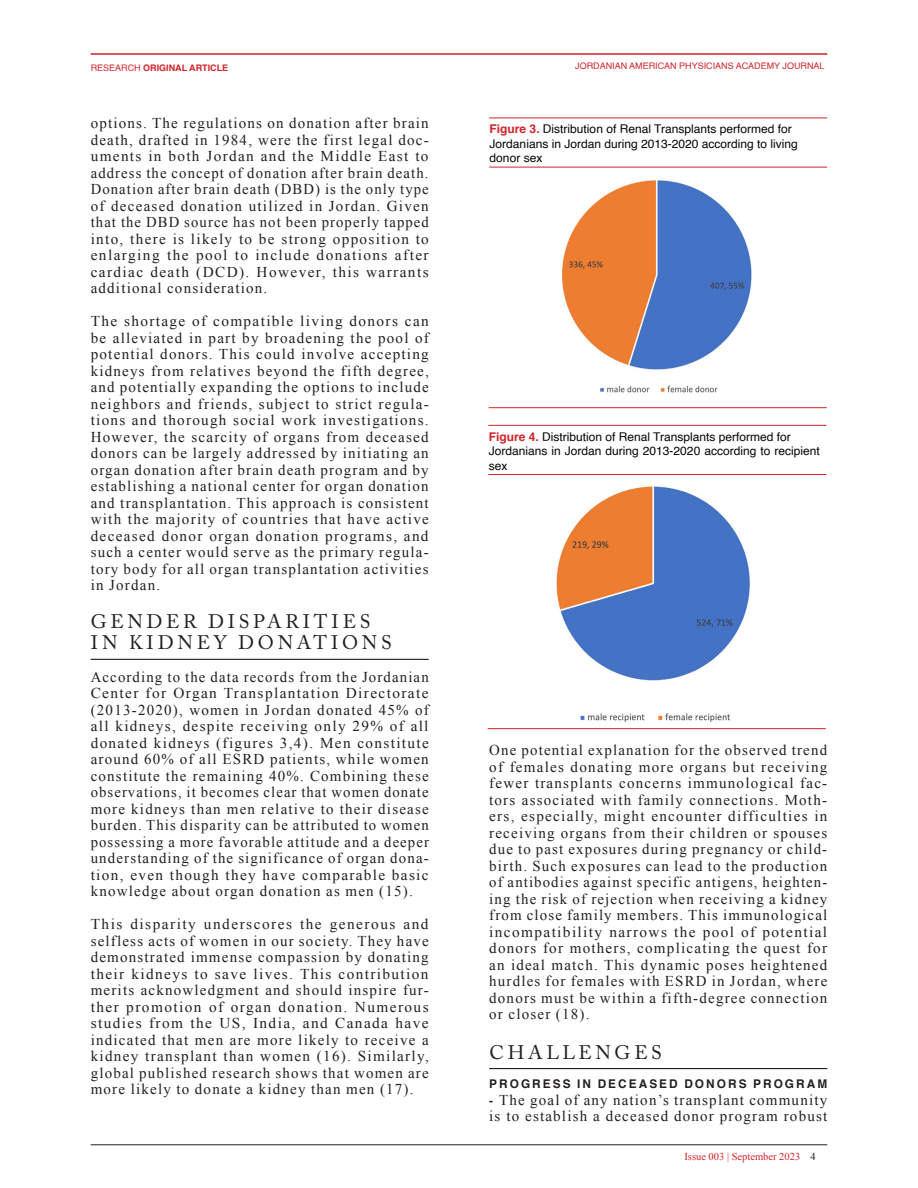
<style>
.page{position:relative;width:918px;height:1188px;background:#fff}
.page>*{position:absolute;margin:0;border:0;box-sizing:border-box;transform-origin:0 0}
.t1{font:19.5px/21px "Adobe Caslon Pro";letter-spacing:.195em;color:#231f20}
.t2{font:15px/16.5px "Times New Roman";letter-spacing:.08em;color:#231f20;text-align:justify}
.t3{font:12px/14.4px "Helvetica";color:#040503}
.t4{font:700 12px "Helvetica";letter-spacing:.175em;color:#231f20}
.t5{font:10.5px "Times New Roman";color:#d1232a}
.t6{font:9px "Helvetica";color:#d1232a}
.t7{font:700 9px "Helvetica";color:#d1232a}
.s1{font-weight:400}
.s2{font-weight:700;color:#d1232a}
.s3{font-family:"Helvetica";font-weight:700;font-size:12px}
.s4{color:#231f20}
</style>
<div class="page">
<hr style="left:91px;top:53px;width:736px;height:2px;background:#cf2027">
<hr style="left:91px;top:1144px;width:736px;height:1px;background:#231f20">
<img style="left:562px;top:180px;width:190px;height:213px">
<hr style="left:489px;top:118px;width:338px;height:1px;background:#d1232a">
<hr style="left:489px;top:407px;width:338px;height:1px;background:#d1232a">
<hr style="left:489px;top:167px;width:338px;height:1px;background:#d1232a">
<img style="left:556px;top:486px;width:194px;height:236px">
<hr style="left:488px;top:425px;width:338px;height:1px;background:#d1232a">
<hr style="left:488px;top:728px;width:338px;height:1px;background:#d1232a">
<hr style="left:488px;top:474px;width:338px;height:1px;background:#d1232a">
<hr style="left:91px;top:659px;width:338px;height:1px;background:#231f20">
<hr style="left:489px;top:1068px;width:338px;height:1px;background:#231f20">
<p class="t7" style="left:91px;top:60px;width:139px"><span class="s1">RESEARCH</span> ORIGINAL ARTICLE</p>
<p class="t6" style="left:575px;top:59px;width:251px">JORDANIAN AMERICAN PHYSICIANS ACADEMY JOURNAL</p>
<p class="t2" style="left:91px;top:115px;width:340px">options. The regulations on donation after brain death, drafted in 1984, were the first legal doc&shy;uments in both Jordan and the Middle East to address the concept of donation after brain death.<br>Donation after brain death (DBD) is the only type of deceased donation utilized in Jordan. Given that the DBD source has not been properly tapped into, there is likely to be strong opposition to enlarging the pool to include donations after cardiac death (DCD). However, this warrants additional consideration.</p>
<p class="t2" style="left:91px;top:313px;width:340px">The shortage of compatible living donors can be alleviated in part by broadening the pool of potential donors. This could involve accepting kidneys from relatives beyond the fifth degree, and potentially expanding the options to include neighbors and friends, subject to strict regula&shy;tions and thorough social work investigations.<br>However, the scarcity of organs from deceased donors can be largely addressed by initiating an organ donation after brain death program and by establishing a national center for organ donation and transplantation. This approach is consistent with the majority of countries that have active deceased donor organ donation programs, and such a center would serve as the primary regula&shy;tory body for all organ transplantation activities in Jordan.</p>
<h1 class="t1" style="left:91px;top:610px;width:303px">GENDER DISPARITIES<br>IN KIDNEY DONATIONS</h1>
<p class="t2" style="left:91px;top:668px;width:340px">According to the data records from the Jordanian Center for Organ Transplantation Directorate (2013-2020), women in Jordan donated 45% of all kidneys, despite receiving only 29% of all donated kidneys (figures 3,4). Men constitute around 60% of all ESRD patients, while women constitute the remaining 40%. Combining these observations, it becomes clear that women donate more kidneys than men relative to their disease burden. This disparity can be attributed to women possessing a more favorable attitude and a deeper understanding of the significance of organ dona&shy;tion, even though they have comparable basic knowledge about organ donation as men (15).</p>
<p class="t2" style="left:91px;top:916px;width:340px">This disparity underscores the generous and selfless acts of women in our society. They have demonstrated immense compassion by donating their kidneys to save lives. This contribution merits acknowledgment and should inspire fur&shy;ther promotion of organ donation. Numerous studies from the US, India, and Canada have indicated that men are more likely to receive a kidney transplant than women (16). Similarly, global published research shows that women are more likely to donate a kidney than men (17).</p>
<p class="t3" style="left:490px;top:122px;width:310px"><span class="s2">Figure 3.</span> Distribution of Renal Transplants performed for<br>Jordanians in Jordan during 2013-2020 according to living donor sex</p>
<p class="t3" style="left:489px;top:430px;width:333px"><span class="s2">Figure 4.</span> Distribution of Renal Transplants performed for<br>Jordanians in Jordan during 2013-2020 according to recipient sex</p>
<p class="t2" style="left:489px;top:742px;width:340px">One potential explanation for the observed trend of females donating more organs but receiving fewer transplants concerns immunological fac&shy;tors associated with family connections. Moth&shy;ers, especially, might encounter difficulties in receiving organs from their children or spouses due to past exposures during pregnancy or child&shy;birth. Such exposures can lead to the production of antibodies against specific antigens, heighten&shy;ing the risk of rejection when receiving a kidney from close family members. This immunological incompatibility narrows the pool of potential donors for mothers, complicating the quest for an ideal match. This dynamic poses heightened hurdles for females with ESRD in Jordan, where donors must be within a fifth-degree connection or closer (18).</p>
<h1 class="t1" style="left:489px;top:1042px;width:174px">CHALLENGES</h1>
<p class="t4" style="left:489px;top:1074px;width:339px">PROGRESS IN DECEASED DONORS PROGRAM</p>
<p class="t2" style="left:489px;top:1091px;width:340px"><span class="s3">-</span> The goal of any nation’s transplant community is to establish a deceased donor program robust</p>
<p class="t5" style="left:684px;top:1149px;width:133px">Issue 003 | September 2023 <span class="s4">4</span></p>
</div>
